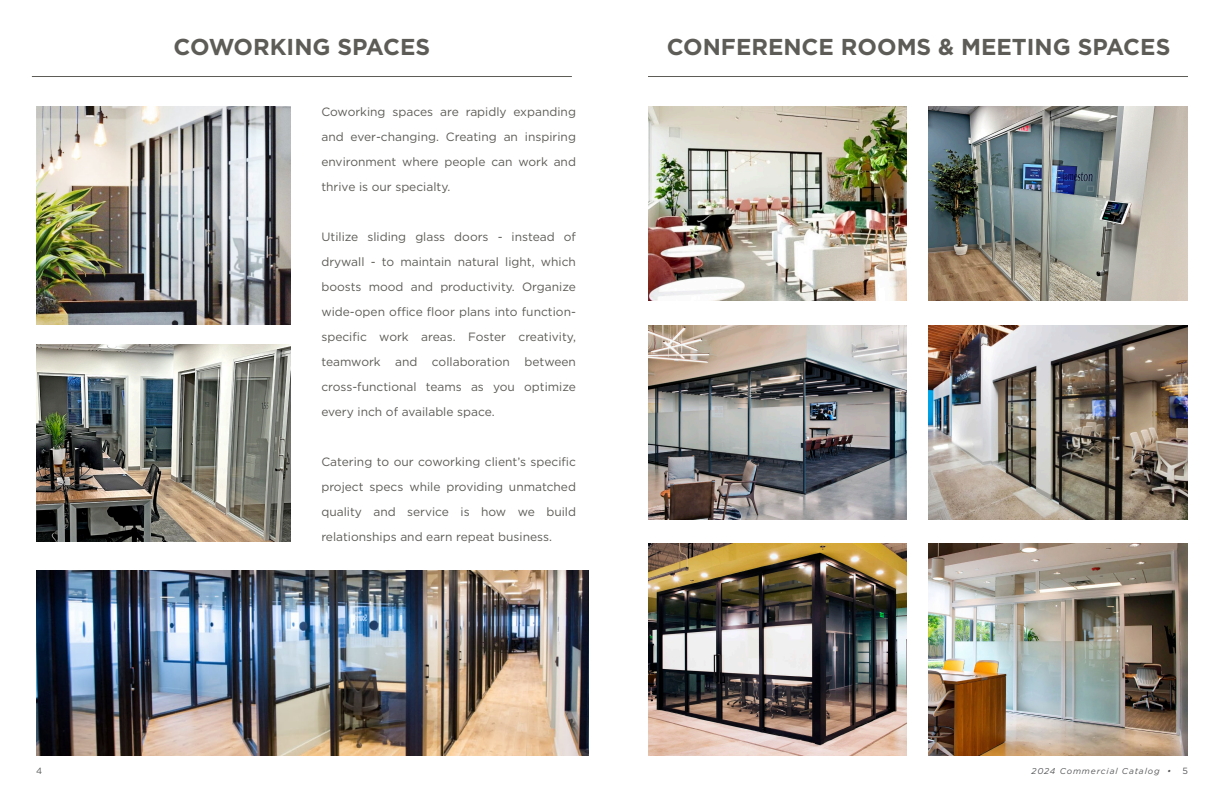
<style>
.page{position:relative;width:1224px;height:792px;background:#fff}
.page>*{position:absolute;margin:0;border:0;box-sizing:border-box;transform-origin:0 0}
.t1{font:700 23px "Gotham";color:#5d5c57}
.t2{font:12px/25px "Gotham";color:#5d5c57;text-align:justify}
.t3{font:9px "Gotham";color:#57585a}
.t4{font:italic 8.5px "Gotham";letter-spacing:.1em;color:#57585a}
.s1{font-style:normal;font-size:9px}
</style>
<div class="page">
<img style="left:36px;top:107px;width:255px;height:217px">
<img style="left:36px;top:571px;width:553px;height:185px">
<hr style="left:32px;top:76px;width:540px;height:1px;background:#5d5c57">
<img style="left:928px;top:325px;width:259px;height:195px">
<img style="left:928px;top:544px;width:259px;height:212px">
<img style="left:648px;top:325px;width:259px;height:195px">
<img style="left:928px;top:106px;width:259px;height:195px">
<img style="left:648px;top:106px;width:259px;height:195px">
<img style="left:648px;top:544px;width:259px;height:212px">
<hr style="left:648px;top:76px;width:540px;height:1px;background:#5d5c57">
<img style="left:36px;top:345px;width:255px;height:196px">
<p class="t1" style="left:174px;top:32px;width:258px">COWORKING SPACES</p>
<p class="t1" style="left:667px;top:32px;width:505px">CONFERENCE ROOMS &amp; MEETING SPACES</p>
<p class="t2" style="left:321px;top:99px;width:256px">Coworking spaces are rapidly expanding and ever-changing. Creating an inspiring environment where people can work and thrive is our specialty.</p>
<p class="t2" style="left:321px;top:224px;width:256px">Utilize sliding glass doors - instead of drywall - to maintain natural light, which boosts mood and productivity. Organize wide-open office floor plans into function&shy;specific work areas. Foster creativity, teamwork and collaboration between cross-functional teams as you optimize every inch of available space.</p>
<p class="t2" style="left:321px;top:449px;width:256px">Catering to our coworking client’s specific project specs while providing unmatched quality and service is how we build relationships and earn repeat business.</p>
<p class="t3" style="left:36px;top:765px;width:8px">4</p>
<p class="t4" style="left:1032px;top:766px;width:158px">2024 Commercial Catalog • <span class="s1">5</span></p>
</div>
